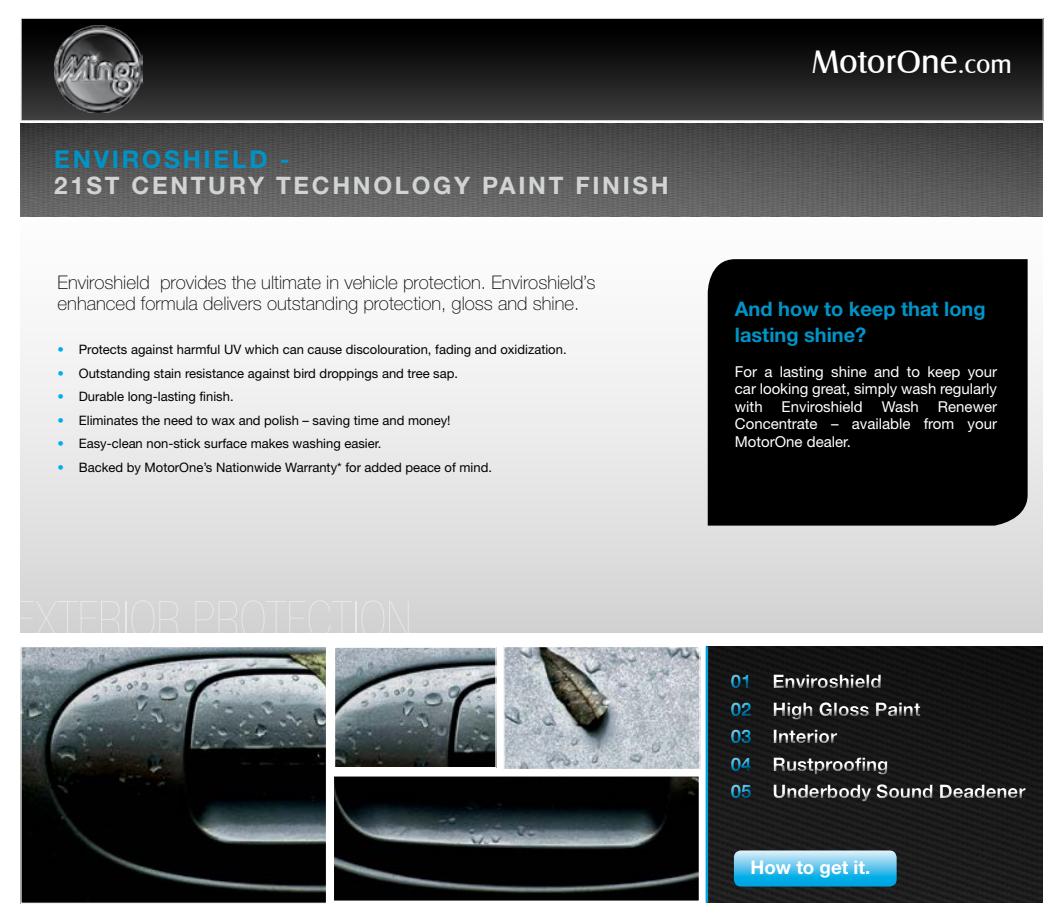
<style>
.page{position:relative;width:1063px;height:922px;background:#fff}
.page>*{position:absolute;margin:0;border:0;box-sizing:border-box;transform-origin:0 0}
.t1{font:33.5px "Castle T";color:#fff}
.t2{font:700 24.5px "Helvetica Neue";letter-spacing:.11em;color:#0094c6}
.t3{font:700 24.12px "Helvetica Neue";letter-spacing:.11em;color:#d1d3d4}
.t4{font:700 20px/25.2px "Helvetica Neue";color:#0094c6}
.t5{font:100 18.75px/21.2px "Helvetica Neue";color:#000}
.t6{font:700 18.75px/27.5px "Helvetica Neue";color:#fff}
.t7{font:15px/17.5px "Helvetica Neue";color:#fff;text-align:justify}
.t8{font:13px "Helvetica Neue";color:#000}
.s1{color:#00aeef}
.s2{font-size:25.75px}
.s3{color:#00a4e3}
</style>
<div class="page">
<svg style="left:21px;top:216px;width:1022px;height:416px"></svg>
<img style="left:21px;top:123px;width:1022px;height:93px">
<div style="left:708px;top:259px;width:320px;height:266px;background:#000"></div>
<div style="left:708px;top:646px;width:335px;height:256px;background:#1a1a1a"></div>
<div style="left:21px;top:18px;width:1022px;height:102px;background:linear-gradient(to bottom,#000,#3c3c3e)"></div>
<div style="left:21px;top:18px;width:1022px;height:103px;border:1px solid #d1d3d4"></div>
<hr style="left:706px;top:646px;width:2px;height:256px;background:#00a4e3">
<img style="left:22px;top:647px;width:303px;height:254px">
<div style="left:20px;top:645px;width:307px;height:258px;border:1px solid #fff"></div>
<img style="left:505px;top:647px;width:194px;height:121px">
<div style="left:503px;top:645px;width:198px;height:125px;border:1px solid #fff"></div>
<img style="left:335px;top:777px;width:363px;height:122px">
<div style="left:332px;top:774px;width:369px;height:128px;border:2px solid #fff"></div>
<img style="left:336px;top:648px;width:159px;height:118px">
<div style="left:334px;top:646px;width:163px;height:122px;border:1px solid #fff"></div>
<svg style="left:734px;top:850px;width:163px;height:36px"></svg>
<div style="left:722px;top:665px;width:311px;height:142px;background:#141414"></div>
<div style="left:725px;top:668px;width:310px;height:142px;background:#000;opacity:.75"></div>
<img style="left:54px;top:25px;width:88px;height:88px">
<h2 class="t2" style="left:54px;top:144px;width:237px">Enviroshield -</h2>
<h3 class="t3" style="left:54px;top:171px;width:258px">21st century tech</h3>
<h3 class="t3" style="left:353px;top:171px;width:314px">nology paint finish</h3>
<h3 class="t5" style="left:58px;top:271px;width:539px">Enviroshield provides the ultimate in vehicle protection. Enviroshield’s enhanced formula delivers outstanding protection, gloss and shine.</h3>
<p class="t8" style="left:58px;top:342px;width:511px"><span class="s1">•</span> Protects against harmful UV which can cause discolouration, fading and oxidization.</p>
<p class="t8" style="left:58px;top:365px;width:402px"><span class="s1">•</span> Outstanding stain resistance against bird droppings and tree sap.</p>
<p class="t8" style="left:58px;top:389px;width:178px"><span class="s1">•</span> Durable long-lasting finish.</p>
<p class="t8" style="left:58px;top:412px;width:395px"><span class="s1">•</span> Eliminates the need to wax and polish – saving time and money!</p>
<p class="t8" style="left:58px;top:436px;width:325px"><span class="s1">•</span> Easy-clean non-stick surface makes washing easier.</p>
<p class="t8" style="left:58px;top:459px;width:436px"><span class="s1">•</span> Backed by MotorOne’s Nationwide Warranty* for added peace of mind.</p>
<h1 class="t1" style="left:812px;top:43px;width:202px">MotorOne<span class="s2">.com</span></h1>
<h3 class="t4" style="left:735px;top:296px;width:252px">And how to keep that long lasting shine?</h3>
<p class="t7" style="left:735px;top:362px;width:264px">For a lasting shine and to keep your car looking great, simply wash regularly with</p>
<p class="t7" style="left:735px;top:397px;width:264px;text-indent:203px">Renewer Concentrate – available from your MotorOne dealer.</p>
<p class="t7" style="left:782px;top:397px;width:83px">Enviroshield</p>
<p class="t7" style="left:882px;top:397px;width:39px">Wash</p>
<h3 class="t6" style="left:731px;top:667px;width:296px"><span class="s3">01</span> Enviroshield<br><span class="s3">02</span> High Gloss Paint<br><span class="s3">03</span> Interior<br><span class="s3">04</span> Rustproofing<br><span class="s3">05</span> Underbody Sound Deadener</h3>
<h3 class="t6" style="left:751px;top:853px;width:121px">How to get it.</h3>
</div>
